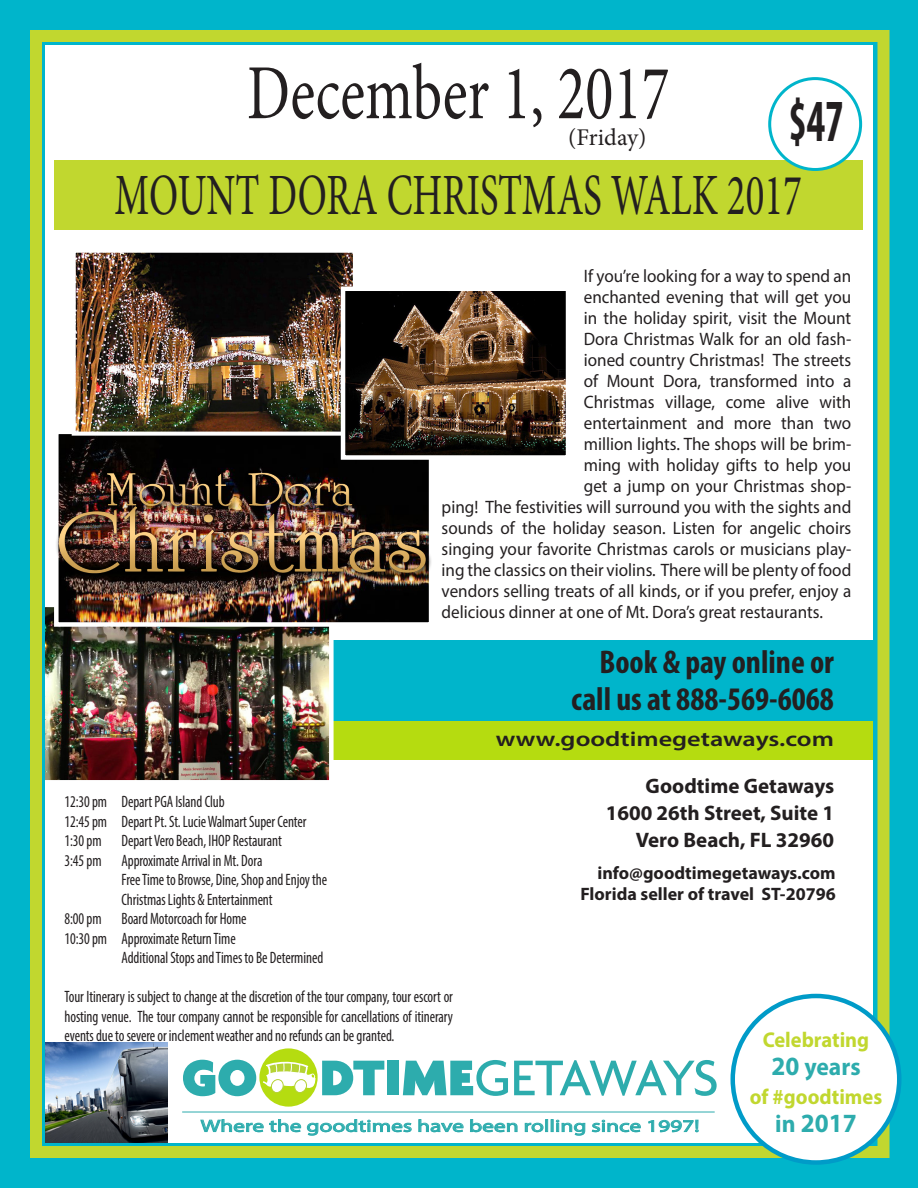
<style>
.page{position:relative;width:918px;height:1188px;background:#fff}
.page>*{position:absolute;margin:0;border:0;box-sizing:border-box;transform-origin:0 0}
.t1{font:78px "Minion Pro";color:#231f20;scale:.75 1}
.t2{font:700 condensed 60px "Myriad Pro";color:#231f20;scale:.72 1}
.t3{font:58.5px "Minion Pro";color:#231f20;scale:.67 1}
.t4{font:700 condensed 33px "Myriad Pro";color:#231f20}
.t5{font:700 26.4px "Myriad Pro";color:#2dacad;scale:.95 1}
.t6{font:700 24.75px "Myriad Pro";color:#2dacad;scale:.95 1}
.t7{font:24px "Minion Pro";color:#231f20}
.t8{font:700 21.45px "Myriad Pro";color:#c1d72f;scale:.95 1}
.t9{font:700 21px "Myriad Pro";color:#231f20}
.t10{font:600 21px "Myriad Pro";color:#231f20;scale:1.25 1}
.t11{font:18px "Myriad Pro";color:#231f20;scale:.95 1}
.t12{font:700 18px "Myriad Pro";color:#231f20}
.t13{font:16.95px "Gotham";color:#2dacad;scale:1.38 1}
.t14{font:condensed 16.5px/19.5px "Myriad Pro";letter-spacing:-.005em;color:#231f20;text-align:justify;scale:.9 1}
.s1{font-size:26.4px}
.s2{font-size:24.75px}
</style>
<div class="page">
<div style="left:0;top:722px;width:874px;height:38px;background:#b5dc10"></div>
<div style="left:8px;top:640px;width:874px;height:82px;background:#00b5cb"></div>
<img style="left:46px;top:1043px;width:122px;height:99px">
<div style="left:54px;top:160px;width:808px;height:70px;background:#c1d72f"></div>
<svg style="left:183px;top:1060px;width:73px;height:36px"></svg>
<svg style="left:322px;top:1061px;width:62px;height:34px"></svg>
<div style="left:387px;top:1061px;width:12px;height:34px;background:#2dacad"></div>
<svg style="left:403px;top:1060px;width:105px;height:36px"></svg>
<svg style="left:514px;top:1060px;width:203px;height:36px"></svg>
<div style="left:259px;top:1048px;width:59px;height:59px;background:#b5dc10;border-radius:50%"></div>
<svg style="left:271px;top:1080px;width:13px;height:12px"></svg>
<div style="left:271px;top:1079px;width:13px;height:14px;border:1px solid #b5d334;border-radius:50%"></div>
<svg style="left:294px;top:1080px;width:13px;height:12px"></svg>
<div style="left:294px;top:1079px;width:13px;height:14px;border:1px solid #b5d334;border-radius:50%"></div>
<svg style="left:263px;top:1058px;width:53px;height:31px"></svg>
<svg style="left:200px;top:1103px;width:212px;height:33px"></svg>
<svg style="left:418px;top:1119px;width:46px;height:14px"></svg>
<svg style="left:470px;top:1111px;width:48px;height:22px"></svg>
<svg style="left:524px;top:1119px;width:117px;height:17px"></svg>
<svg style="left:648px;top:1120px;width:51px;height:13px"></svg>
<hr style="left:182px;top:1112px;width:533px;height:1px;background:#2dacad">
<div style="left:770px;top:79px;width:91px;height:90px;background:#fff;border-radius:50%"></div>
<div style="left:768px;top:77px;width:94px;height:94px;border:3px solid #00b5cb;border-radius:50%"></div>
<img style="left:46px;top:619px;width:283px;height:161px">
<div style="left:40px;top:603px;width:294px;height:182px;border:4px solid #fff"></div>
<img style="left:59px;top:435px;width:369px;height:187px">
<div style="left:54px;top:430px;width:379px;height:197px;border:4px solid #fff"></div>
<img style="left:46px;top:454px;width:387px;height:165px">
<img style="left:77px;top:254px;width:275px;height:177px">
<div style="left:72px;top:249px;width:285px;height:187px;border:4px solid #fff"></div>
<img style="left:346px;top:292px;width:219px;height:163px">
<div style="left:341px;top:287px;width:229px;height:173px;border:4px solid #fff"></div>
<div style="left:0;top:0;width:918px;height:1188px;border:45px solid #00b5cb"></div>
<div style="left:30px;top:30px;width:860px;height:1128px;border:12px solid #c1d72f"></div>
<div style="left:733px;top:996px;width:166px;height:166px;background:#fff;border-radius:50%"></div>
<div style="left:730px;top:994px;width:172px;height:171px;border:4px solid #009bc8;border-radius:50%"></div>
<p class="t1" style="left:247px;top:41px;width:565px">December 1, 2017</p>
<p class="t7" style="left:568px;top:122px;width:80px">(Friday)</p>
<p class="t2" style="left:789px;top:83px;width:78px">$47</p>
<p class="t3" style="left:115px;top:156px;width:1027px">MOUNT DORA CHRISTMAS WALK 2017</p>
<p class="t11" style="left:584px;top:265px;width:283px">If you’re looking for a way to spend an</p>
<p class="t11" style="left:584px;top:286px;width:283px">enchanted evening that will get you</p>
<p class="t11" style="left:584px;top:307px;width:283px">in the holiday spirit, visit the Mount</p>
<p class="t11" style="left:584px;top:328px;width:283px">Dora Christmas Walk for an old fash-</p>
<p class="t11" style="left:584px;top:349px;width:283px">ioned country Christmas! The streets</p>
<p class="t11" style="left:584px;top:370px;width:283px">of Mount Dora, transformed into a</p>
<p class="t11" style="left:584px;top:391px;width:283px">Christmas village, come alive with</p>
<p class="t11" style="left:584px;top:412px;width:283px">entertainment and more than two</p>
<p class="t11" style="left:584px;top:433px;width:283px">million lights. The shops will be brim-</p>
<p class="t11" style="left:584px;top:454px;width:283px">ming with holiday gifts to help you</p>
<p class="t11" style="left:584px;top:475px;width:283px">get a jump on your Christmas shop-</p>
<p class="t11" style="left:442px;top:496px;width:433px">ping! The festivities will surround you with the sights and</p>
<p class="t11" style="left:442px;top:517px;width:433px">sounds of the holiday season. Listen for angelic choirs</p>
<p class="t11" style="left:442px;top:538px;width:433px">singing your favorite Christmas carols or musicians play-</p>
<p class="t11" style="left:442px;top:559px;width:433px">ing the classics on their violins. There will be plenty of food</p>
<p class="t11" style="left:442px;top:580px;width:433px">vendors selling treats of all kinds, or if you prefer, enjoy a</p>
<p class="t11" style="left:442px;top:601px;width:403px">delicious dinner at one of Mt. Dora’s great restaurants.</p>
<p class="t4" style="left:599px;top:641px;width:236px">Book &amp; pay online or</p>
<p class="t4" style="left:571px;top:679px;width:264px">call us at 888-569-6068</p>
<p class="t10" style="left:496px;top:726px;width:272px">www.goodtimegetaways.com</p>
<p class="t9" style="left:646px;top:772px;width:190px">Goodtime Getaways</p>
<p class="t9" style="left:606px;top:799px;width:230px">1600 26th Street, Suite 1</p>
<p class="t9" style="left:636px;top:826px;width:200px">Vero Beach, FL 32960</p>
<p class="t12" style="left:597px;top:861px;width:240px">info@goodtimegetaways.com</p>
<p class="t12" style="left:580px;top:882px;width:257px">Florida seller of travel ST-20796</p>
<p class="t14" style="left:64px;top:792px;width:179px">12:30 pm Depart PGA Island Club</p>
<p class="t14" style="left:64px;top:811px;width:270px">12:45 pm Depart Pt. St. Lucie Walmart Super Center</p>
<p class="t14" style="left:64px;top:831px;width:243px">1:30 pm Depart Vero Beach, IHOP Restaurant</p>
<p class="t14" style="left:64px;top:850px;width:221px">3:45 pm Approximate Arrival in Mt. Dora</p>
<p class="t14" style="left:121px;top:870px;width:230px">Free Time to Browse, Dine, Shop and Enjoy the</p>
<p class="t14" style="left:121px;top:889px;width:169px">Christmas Lights &amp; Entertainment</p>
<p class="t14" style="left:64px;top:909px;width:204px">8:00 pm Board Motorcoach for Home</p>
<p class="t14" style="left:64px;top:928px;width:192px">10:30 pm Approximate Return Time</p>
<p class="t14" style="left:121px;top:948px;width:226px">Additional Stops and Times to Be Determined</p>
<p class="t14" style="left:64px;top:987px;width:433px">Tour Itinerary is subject to change at the discretion of the tour company, tour escort or hosting venue. The tour company cannot be responsible for cancellations of itinerary events due to severe or inclement weather and no refunds can be granted.</p>
<p class="t8" style="left:763px;top:1025px;width:114px">Celebrating</p>
<p class="t6" style="left:771px;top:1051px;width:95px"><span class="s1">20</span> years</p>
<p class="t8" style="left:750px;top:1082px;width:141px">of #goodtimes</p>
<p class="t5" style="left:775px;top:1106px;width:87px"><span class="s2">in</span> 2017</p>
<p class="t13" style="left:201px;top:1115px;width:363px">Where the goodtimes have been rolling since 1997!</p>
</div>
